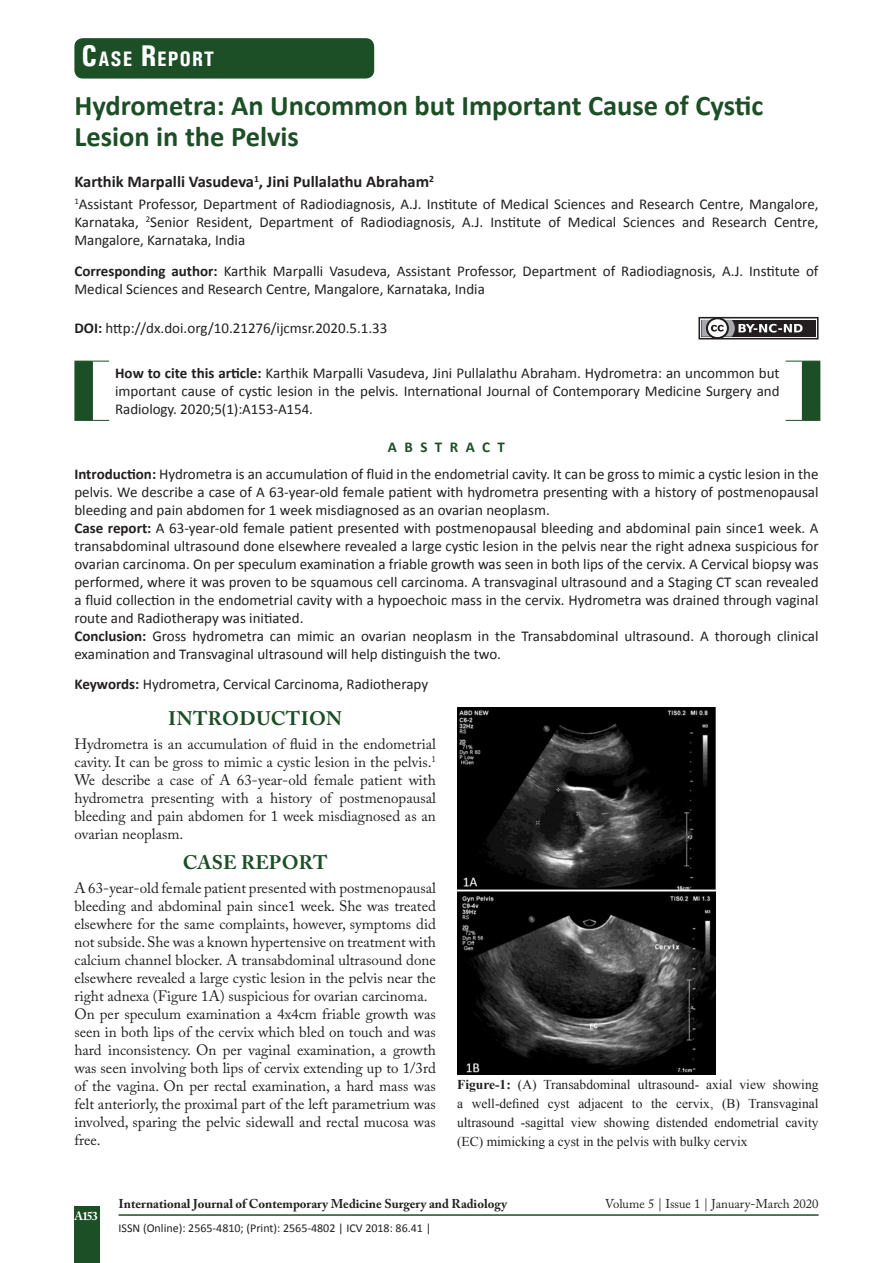
<style>
.page{position:relative;width:893px;height:1263px;background:#fff}
.page>*{position:absolute;margin:0;border:0;box-sizing:border-box;transform-origin:0 0}
.A_Title_New{font:700 28.5px/31.5px "Calibri";color:#1c4f26}
.AT_new{font:700 21px "Univers Condensed";letter-spacing:.045em;color:#fff}
.t1{font:700 19.5px "Adobe Caslon Pro";letter-spacing:.015em;color:#1c4f26}
.AU-New{font:700 16.5px "Calibri";color:#231f20}
.ABS_TEXT_New{font:15px/18px "Calibri";color:#231f20;text-align:justify}
.TX_New{font:15px/18px "Adobe Caslon Pro";color:#231f20;text-align:justify}
.TX_New-2{font:15px/18px "Adobe Caslon Pro";color:#222;text-align:justify}
.Affi_New{font:15px/18px "Calibri";color:#231f20;text-align:justify}
.HTC_new{font:15px/18px "Calibri";letter-spacing:-.005em;color:#231f20;text-align:justify}
.Corresponding{font:15px/18px "Calibri";color:#231f20}
.Keyword_New{font:15px "Calibri";color:#231f20}
.ABS_new{font:700 15px "Calibri";letter-spacing:.5em;color:#1c4f26}
.SOS_New{font:13.5px/18.8px "Times New Roman";color:#231f20;text-align:justify}
.t2{font:700 12.75px "Adobe Caslon Pro";color:#231f20}
.t3{font:12.75px "Adobe Caslon Pro";color:#231f20}
.t4{font:12px "Calibri";color:#231f20}
.t5{font:700 12px "Adobe Caslon Pro";color:#fff}
.s1{font-size:30px}
.s2{font-weight:700}
.s3{color:#222}
.s4{color:#231f20}
</style>
<div class="page">
<div style="left:74px;top:1207px;width:25px;height:56px;background:#1c4f26"></div>
<hr style="left:119px;top:1214px;width:700px;height:2px;background:#1c4f26">
<div style="left:698px;top:317px;width:121px;height:22px;border:2px solid #231f20"></div>
<div style="left:701px;top:320px;width:114px;height:17px;background:#231f20"></div>
<svg style="left:701px;top:317px;width:101px;height:22px"></svg>
<svg style="left:74px;top:361px;width:746px;height:60px"></svg>
<div style="left:74px;top:38px;width:300px;height:41px;background:#1c4f26;border-radius:9px"></div>
<img style="left:457px;top:707px;width:259px;height:368px">
<p class="AT_new" style="left:82px;top:46px;width:134px"><span class="s1">C</span>ASE <span class="s1">R</span>EPORT</p>
<p class="A_Title_New" style="left:74px;top:90px;width:690px">Hydrometra: An Uncommon but Important Cause of Cystic<br>Lesion in the Pelvis</p>
<p class="AU-New" style="left:74px;top:171px;width:361px">Karthik Marpalli Vasudeva<sup>1</sup>, Jini Pullalathu Abraham<sup>2</sup></p>
<p class="Affi_New" style="left:74px;top:196px;width:746px"><sup>1</sup>Assistant Professor, Department of Radiodiagnosis, A.J. Institute of Medical Sciences and Research Centre, Mangalore, Karnataka, <sup>2</sup>Senior Resident, Department of Radiodiagnosis, A.J. Institute of Medical Sciences and Research Centre, Mangalore, Karnataka, India</p>
<p class="Corresponding" style="left:74px;top:262px;width:746px"><span class="s2">Corresponding author:</span> Karthik Marpalli Vasudeva, Assistant Professor, Department of Radiodiagnosis, A.J. Institute of<br>Medical Sciences and Research Centre, Mangalore, Karnataka, India</p>
<p class="Corresponding" style="left:74px;top:320px;width:315px"><span class="s2">DOI:</span> http://dx.doi.org/10.21276/ijcmsr.2020.5.1.33</p>
<p class="HTC_new" style="left:115px;top:364px;width:666px"><span class="s2">How to cite this article:</span> Karthik Marpalli Vasudeva, Jini Pullalathu Abraham. Hydrometra: an uncommon but important cause of cystic lesion in the pelvis. International Journal of Contemporary Medicine Surgery and Radiology. 2020;5(1):A153-A154.</p>
<p class="ABS_new" style="left:388px;top:437px;width:119px">ABSTRACT</p>
<p class="ABS_TEXT_New" style="left:74px;top:465px;width:746px"><span class="s2">Introduction:</span> Hydrometra is an accumulation of fluid in the endometrial cavity. It can be gross to mimic a cystic lesion in the pelvis. We describe a case of A 63-year-old female patient with hydrometra presenting with a history of postmenopausal bleeding and pain abdomen for 1 week misdiagnosed as an ovarian neoplasm.</p>
<p class="ABS_TEXT_New" style="left:74px;top:519px;width:746px"><span class="s2">Case report:</span> A 63-year-old female patient presented with postmenopausal bleeding and abdominal pain since1 week. <span class="s3">A transabdominal ultrasound done elsewhere revealed a large cystic lesion in the pelvis near the right adnexa suspicious for ovarian carcinoma.</span> On per speculum examination a friable growth was seen in both lips of the cervix. A Cervical biopsy was performed, where it was proven to be squamous cell carcinoma. A transvaginal ultrasound and a Staging CT scan revealed a fluid collection in the endometrial cavity with a hypoechoic mass in the cervix. Hydrometra was drained through vaginal route and Radiotherapy was initiated.</p>
<p class="ABS_TEXT_New" style="left:74px;top:627px;width:746px"><span class="s2">Conclusion:</span> Gross hydrometra can mimic an ovarian neoplasm in the Transabdominal ultrasound. A thorough clinical examination and Transvaginal ultrasound will help distinguish the two.</p>
<p class="Keyword_New" style="left:74px;top:675px;width:355px"><span class="s2">Keywords:</span> Hydrometra, Cervical Carcinoma, Radiotherapy</p>
<h1 class="t1" style="left:168px;top:707px;width:175px">INTRODUCTION</h1>
<p class="TX_New" style="left:74px;top:735px;width:363px">Hydrometra is an accumulation of fluid in the endometrial cavity. It can be gross to mimic a cystic lesion in the pelvis.<sup>1<br></sup>We describe a case of A 63-year-old female patient with hydrometra presenting with a history of postmenopausal bleeding and pain abdomen for 1 week misdiagnosed as an ovarian neoplasm.</p>
<h1 class="t1" style="left:183px;top:851px;width:146px">CASE REPORT</h1>
<p class="TX_New-2" style="left:74px;top:879px;width:363px"><span class="s4">A 63-year-old female patient presented with postmenopausal bleeding and abdominal pain since1 week. She was treated elsewhere for</span> the same complaints, however, symptoms did not subside. <span class="s4">She was a known hypertensive on treatment with calcium channel blocker.</span> A transabdominal ultrasound done elsewhere revealed a large cystic lesion in the pelvis near the right adnexa (Figure 1A) suspicious for ovarian carcinoma.</p>
<p class="TX_New" style="left:74px;top:1005px;width:363px">On per speculum examination a 4x4cm friable growth was seen in both lips of the cervix which bled on touch and was hard inconsistency. On per vaginal examination, a growth was seen involving both lips of cervix extending up to 1/3rd of the vagina. On per rectal examination, a hard mass was felt anteriorly, the proximal part of the left parametrium was involved, sparing the pelvic sidewall and rectal mucosa was free.</p>
<p class="SOS_New" style="left:457px;top:1075px;width:363px"><span class="s2">Figure-1:</span> (A) Transabdominal ultrasound- axial view showing a well-defined cyst adjacent to the cervix, (B) Transvaginal ultrasound -sagittal view showing distended endometrial cavity (EC) mimicking a cyst in the pelvis with bulky cervix</p>
<p class="t5" style="left:74px;top:1209px;width:25px">A153</p>
<p class="t2" style="left:119px;top:1196px;width:390px">International Journal of Contemporary Medicine Surgery and Radiology</p>
<p class="t3" style="left:605px;top:1196px;width:215px">Volume 5 | Issue 1 | January-March 2020</p>
<p class="t4" style="left:119px;top:1220px;width:314px">ISSN (Online): 2565-4810; (Print): 2565-4802 | ICV 2018: 86.41 |</p>
</div>
